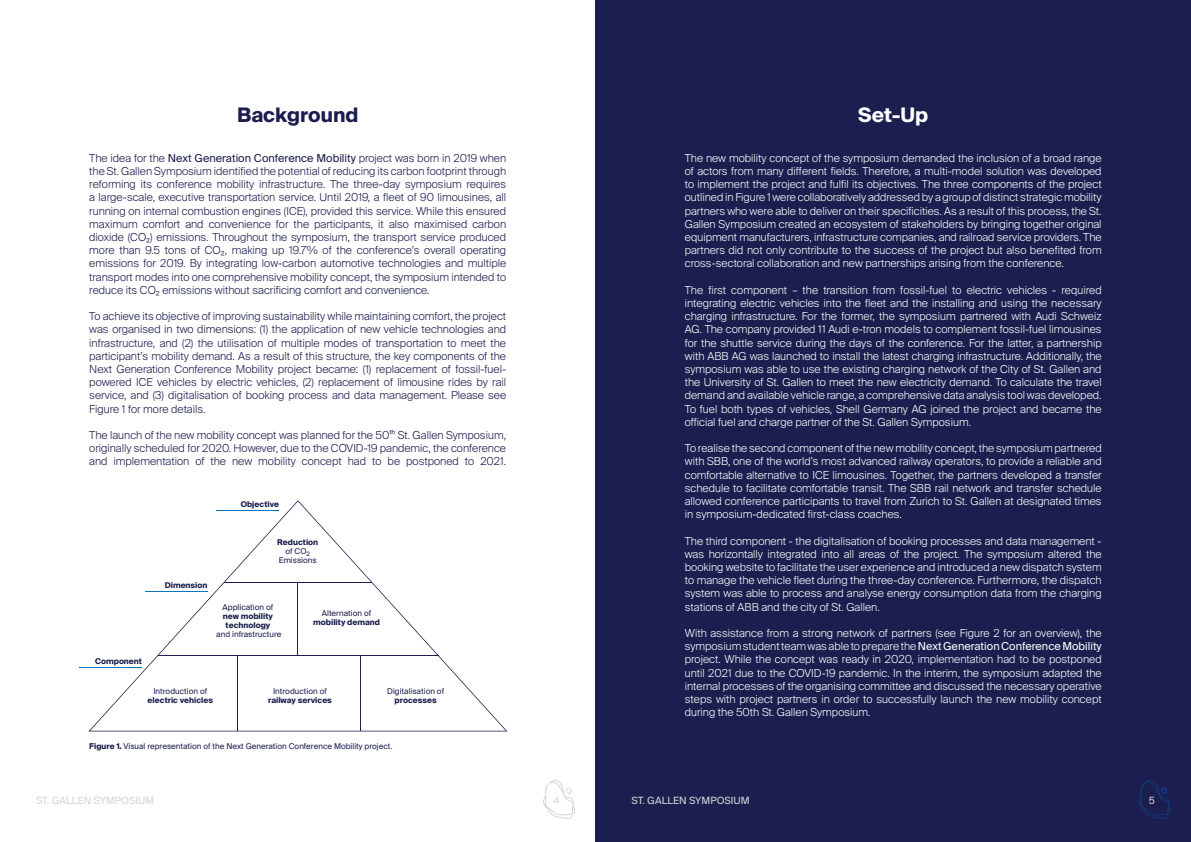
<style>
.page{position:relative;width:1191px;height:842px;background:#fff}
.page>*{position:absolute;margin:0;border:0;box-sizing:border-box;transform-origin:0 0}
.t1{font:700 20px "Suisse Intl";color:#1a1d4e}
.t2{font:700 20px "Suisse Intl";color:#fff}
.t3{font:300 11px/13.2px "Suisse Intl";color:#fff;text-align:justify}
.t4{font:300 11px/13.2px "Suisse Intl";color:#1a1d4e;text-align:justify}
.t5{font:10px "Suisse Intl";color:#d4d6d4}
.t6{font:8px/9px "Suisse Intl";color:#1a1d4e;text-align:center}
.t7{font:700 8px/9px "Suisse Intl";color:#1a1d4e;text-align:center}
.s1{font-weight:400}
.s2{font-weight:700}
</style>
<div class="page">
<div style="left:595px;top:0;width:596px;height:842px;background:#1b1e4f"></div>
<svg style="left:1138px;top:780px;width:32px;height:39px"></svg>
<svg style="left:543px;top:780px;width:32px;height:39px"></svg>
<hr style="left:80px;top:667px;width:62px;height:1px;background:#0776bd">
<svg style="left:89px;top:500px;width:418px;height:231px"></svg>
<hr style="left:158px;top:655px;width:280px;height:1px;background:#1b1e4f">
<hr style="left:224px;top:582px;width:148px;height:1px;background:#1b1e4f">
<hr style="left:297px;top:582px;width:1px;height:74px;background:#1b1e4f">
<hr style="left:237px;top:655px;width:1px;height:75px;background:#1b1e4f">
<hr style="left:360px;top:655px;width:1px;height:75px;background:#1b1e4f">
<h1 class="t1" style="left:237px;top:103px;width:123px">Background</h1>
<p class="t4" style="left:89px;top:151px;width:418px">The idea for the <span class="s1">Next Generation Conference Mobility</span> project was born in 2019 when the St. Gallen Symposium identified the potential of reducing its carbon footprint through reforming its conference mobility infrastructure. The three-day symposium requires a large-scale, executive transportation service. Until 2019, a fleet of 90 limousines, all running on internal combustion engines (ICE), provided this service. While this ensured maximum comfort and convenience for the participants, it also maximised carbon dioxide (CO2) emissions. Throughout the symposium, the transport service produced more than 9.5 tons of CO2, making up 19.7% of the conference’s overall operating emissions for 2019. By integrating low-carbon automotive technologies and multiple transport modes into one comprehensive mobility concept, the symposium intended to reduce its CO2 emissions without sacrificing comfort and convenience.</p>
<p class="t4" style="left:89px;top:310px;width:418px">To achieve its objective of improving sustainability while maintaining comfort, the project was organised in two dimensions: (1) the application of new vehicle technologies and infrastructure, and (2) the utilisation of multiple modes of transportation to meet the participant’s mobility demand. As a result of this structure, the key components of the Next Generation Conference Mobility project became: (1) replacement of fossil-fuel&shy;powered ICE vehicles by electric vehicles, (2) replacement of limousine rides by rail service, and (3) digitalisation of booking process and data management. Please see Figure 1 for more details.</p>
<p class="t4" style="left:89px;top:429px;width:418px">The launch of the new mobility concept was planned for the 50th St. Gallen Symposium, originally scheduled for 2020. However, due to the COVID-19 pandemic, the conference and implementation of the new mobility concept had to be postponed to 2021.</p>
<p class="t7" style="left:95px;top:656px;width:49px">Component</p>
<p class="t7" style="left:165px;top:581px;width:44px">Dimension</p>
<p class="t7" style="left:241px;top:500px;width:40px">Objective</p>
<p class="t6" style="left:277px;top:538px;width:43px"><span class="s2">Reduction </span>of CO<sub>2<br></sub>Emissions</p>
<p class="t6" style="left:223px;top:603px;width:52px">Application of</p>
<p class="t7" style="left:223px;top:612px;width:52px">new mobility technology</p>
<p class="t6" style="left:216px;top:630px;width:67px">and infrastructure</p>
<p class="t6" style="left:322px;top:608px;width:51px">Alternation of</p>
<p class="t7" style="left:313px;top:617px;width:68px">mobility demand</p>
<p class="t6" style="left:387px;top:687px;width:58px">Digitalisation of</p>
<p class="t7" style="left:394px;top:696px;width:44px">processes</p>
<p class="t6" style="left:89px;top:742px;width:304px"><span class="s2">Figure 1.</span> Visual representation of the Next Generation Conference Mobility project.</p>
<p class="t6" style="left:153px;top:687px;width:55px">Introduction of</p>
<p class="t7" style="left:148px;top:696px;width:67px">electric vehicles</p>
<p class="t6" style="left:273px;top:687px;width:55px">Introduction of</p>
<p class="t7" style="left:268px;top:696px;width:65px">railway services</p>
<h1 class="t2" style="left:858px;top:103px;width:71px">Set-Up</h1>
<p class="t3" style="left:685px;top:151px;width:418px">The new mobility concept of the symposium demanded the inclusion of a broad range of actors from many different fields. Therefore, a multi-model solution was developed to implement the project and fulfil its objectives. The three components of the project outlined in Figure 1 were collaboratively addressed by a group of distinct strategic mobility partners who were able to deliver on their specificities. As a result of this process, the St.<br>Gallen Symposium created an ecosystem of stakeholders by bringing together original equipment manufacturers, infrastructure companies, and railroad service providers. The partners did not only contribute to the success of the project but also benefited from cross-sectoral collaboration and new partnerships arising from the conference.</p>
<p class="t3" style="left:685px;top:283px;width:418px">The first component – the transition from fossil-fuel to electric vehicles - required integrating electric vehicles into the fleet and the installing and using the necessary charging infrastructure. For the former, the symposium partnered with Audi Schweiz AG. The company provided 11 Audi e-tron models to complement fossil-fuel limousines for the shuttle service during the days of the conference. For the latter, a partnership with ABB AG was launched to install the latest charging infrastructure. Additionally, the symposium was able to use the existing charging network of the City of St. Gallen and the University of St. Gallen to meet the new electricity demand. To calculate the travel demand and available vehicle range, a comprehensive data analysis tool was developed.<br>To fuel both types of vehicles, Shell Germany AG joined the project and became the official fuel and charge partner of the St. Gallen Symposium.</p>
<p class="t3" style="left:685px;top:442px;width:418px">To realise the second component of the new mobility concept, the symposium partnered with SBB, one of the world’s most advanced railway operators, to provide a reliable and comfortable alternative to ICE limousines. Together, the partners developed a transfer schedule to facilitate comfortable transit. The SBB rail network and transfer schedule allowed conference participants to travel from Zurich to St. Gallen at designated times in symposium-dedicated first-class coaches.</p>
<p class="t3" style="left:685px;top:534px;width:418px">The third component - the digitalisation of booking processes and data management - was horizontally integrated into all areas of the project. The symposium altered the booking website to facilitate the user experience and introduced a new dispatch system to manage the vehicle fleet during the three-day conference. Furthermore, the dispatch system was able to process and analyse energy consumption data from the charging stations of ABB and the city of St. Gallen.</p>
<p class="t3" style="left:685px;top:627px;width:418px">With assistance from a strong network of partners (see Figure 2 for an overview), the symposium student team was able to prepare the <span class="s1">Next Generation Conference Mobility </span>project. While the concept was ready in 2020, implementation had to be postponed until 2021 due to the COVID-19 pandemic. In the interim, the symposium adapted the internal processes of the organising committee and discussed the necessary operative steps with project partners in order to successfully launch the new mobility concept during the 50th St. Gallen Symposium.</p>
<p class="t5" style="left:36px;top:794px;width:120px">ST. GALLEN SYMPOSIUM</p>
<p class="t5" style="left:553px;top:794px;width:8px">4</p>
<p class="t5" style="left:631px;top:794px;width:120px">ST. GALLEN SYMPOSIUM</p>
<p class="t5" style="left:1148px;top:794px;width:8px">5</p>
</div>
